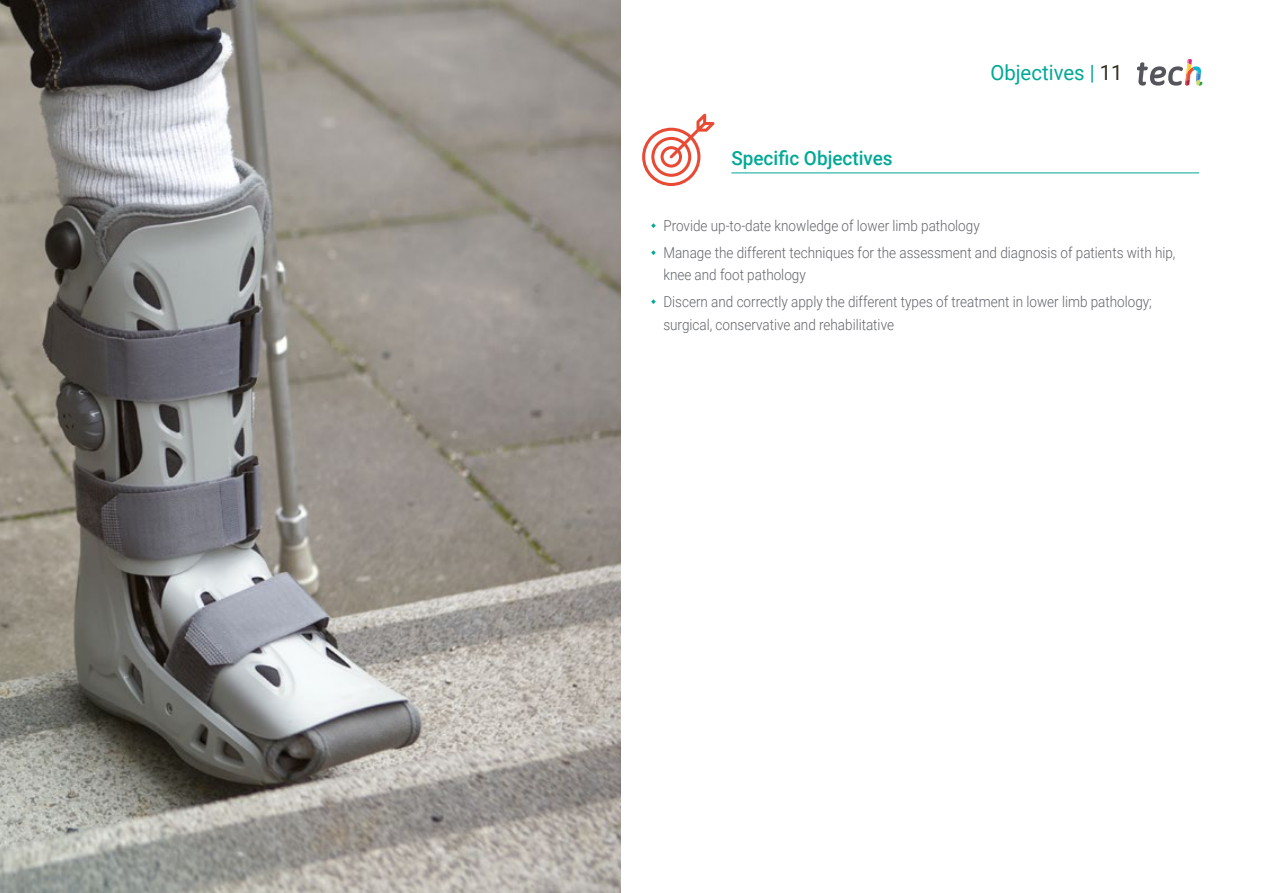
<style>
.page{position:relative;width:1263px;height:893px;background:#fff}
.page>*{position:absolute;margin:0;border:0;box-sizing:border-box;transform-origin:0 0}
.t1{font:21px "Roboto";color:#00a996}
.t2{font:500 19.5px "Roboto";color:#00a996}
.t3{font:300 15px/26.7px "Roboto";color:#61646a;scale:.9 1}
.s1{color:#312e20}
</style>
<div class="page">
<img style="left:0;top:0;width:621px;height:893px">
<svg style="left:1137px;top:59px;width:65px;height:27px"></svg>
<svg style="left:642px;top:114px;width:72px;height:72px"></svg>
<hr style="left:731px;top:173px;width:468px;height:1px;background:#00a996">
<h2 class="t2" style="left:731px;top:144px;width:163px">Specific Objectives</h2>
<h1 class="t1" style="left:990px;top:57px;width:134px">Objectives | <span class="s1">11</span></h1>
<p class="t3" style="left:663px;top:212px;width:570px">Provide up-to-date knowledge of lower limb pathology<br>Manage the different techniques for the assessment and diagnosis of patients with hip,</p>
<p class="t3" style="left:663px;top:261px;width:544px">knee and foot pathology<br>Discern and correctly apply the different types of treatment in lower limb pathology;</p>
<p class="t3" style="left:663px;top:310px;width:258px">surgical, conservative and rehabilitative</p>
</div>
